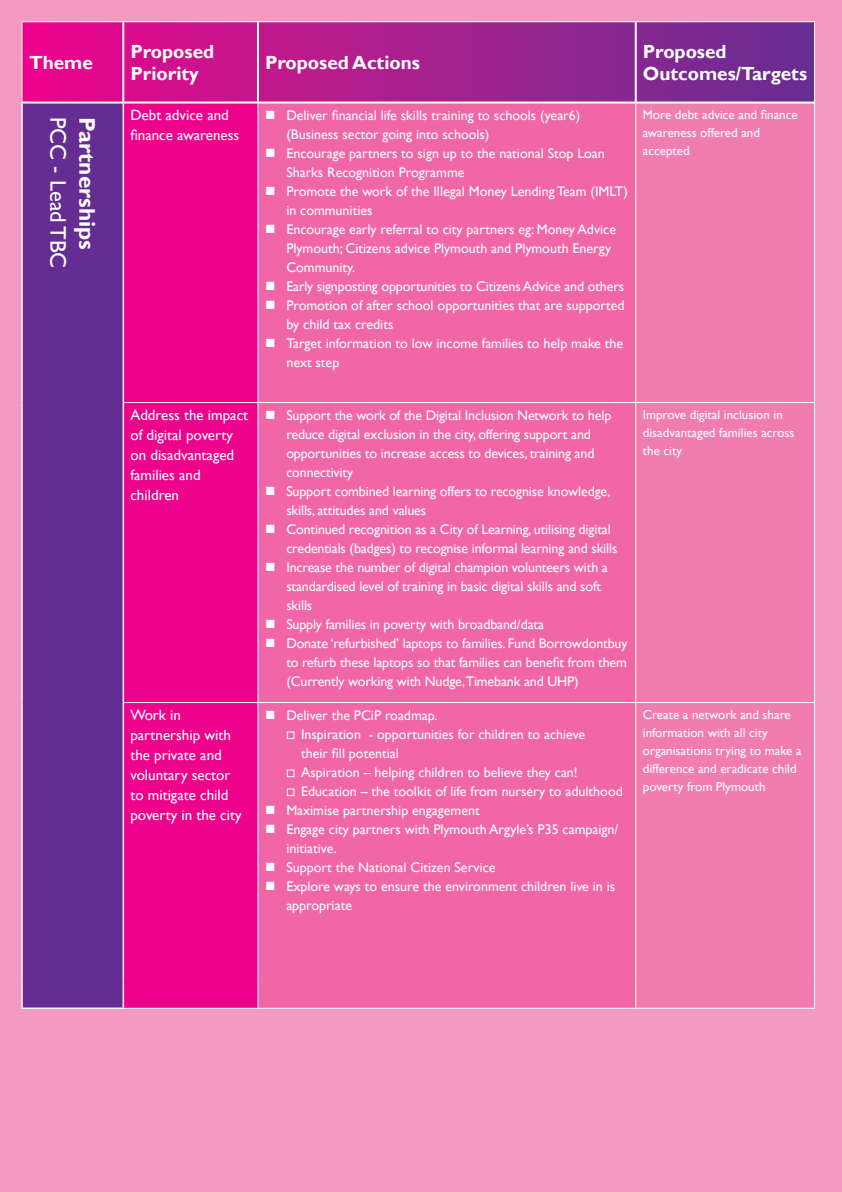
<style>
.page{position:relative;width:842px;height:1192px;background:#f499c2}
.page>*{position:absolute;margin:0;border:0;box-sizing:border-box;transform-origin:0 0}
.t1{font:700 22.5px "Gill Sans";color:#fff}
.t2{font:22.5px "Gill Sans";color:#fff}
.t3{font:700 19px/21.9px "Gill Sans";color:#fff}
.t4{font:15px/20px "Gill Sans";color:#fff}
.List_Paragraph{font:14px/19px "Gill Sans";color:#fff}
.List_Paragraph-2{font:13px/18px "Gill Sans";color:#fff}
</style>
<div class="page">
<svg style="left:23px;top:22px;width:791px;height:80px;background:#a91e8f"></svg>
<div style="left:23px;top:104px;width:100px;height:904px;background:#652d91"></div>
<div style="left:124px;top:104px;width:133px;height:904px;background:#ed028c"></div>
<div style="left:258px;top:104px;width:377px;height:904px;background:#f166a7"></div>
<div style="left:636px;top:104px;width:178px;height:904px;background:#f17cb0"></div>
<hr style="left:122px;top:22px;width:2px;height:80px;background:#fff">
<hr style="left:257px;top:22px;width:2px;height:80px;background:#fff">
<hr style="left:635px;top:22px;width:2px;height:80px;background:#fff">
<hr style="left:257px;top:104px;width:1px;height:298px;background:#fff">
<hr style="left:635px;top:104px;width:1px;height:298px;background:#fff">
<hr style="left:814px;top:103px;width:1px;height:299px;background:#fff">
<hr style="left:124px;top:402px;width:134px;height:1px;background:#fff">
<hr style="left:258px;top:402px;width:378px;height:1px;background:#fff">
<hr style="left:257px;top:403px;width:1px;height:299px;background:#fff">
<hr style="left:636px;top:402px;width:179px;height:1px;background:#fff">
<hr style="left:635px;top:403px;width:1px;height:299px;background:#fff">
<hr style="left:814px;top:403px;width:1px;height:299px;background:#fff">
<hr style="left:124px;top:702px;width:134px;height:1px;background:#fff">
<hr style="left:258px;top:702px;width:378px;height:1px;background:#fff">
<hr style="left:257px;top:703px;width:1px;height:280px;background:#fff">
<hr style="left:636px;top:702px;width:179px;height:1px;background:#fff">
<hr style="left:635px;top:703px;width:1px;height:280px;background:#fff">
<hr style="left:814px;top:703px;width:1px;height:280px;background:#fff">
<svg style="left:257px;top:983px;width:1px;height:25px"></svg>
<svg style="left:635px;top:983px;width:1px;height:25px"></svg>
<svg style="left:814px;top:983px;width:1px;height:25px"></svg>
<hr style="left:124px;top:1008px;width:134px;height:1px;background:#fff">
<hr style="left:258px;top:1008px;width:378px;height:1px;background:#fff">
<hr style="left:636px;top:1008px;width:179px;height:1px;background:#fff">
<hr style="left:21px;top:104px;width:2px;height:299px;background:#fff">
<hr style="left:123px;top:104px;width:1px;height:299px;background:#fff">
<hr style="left:21px;top:403px;width:2px;height:300px;background:#fff">
<hr style="left:123px;top:403px;width:1px;height:300px;background:#fff">
<hr style="left:21px;top:703px;width:2px;height:280px;background:#fff">
<hr style="left:123px;top:703px;width:1px;height:280px;background:#fff">
<hr style="left:21px;top:983px;width:2px;height:25px;background:#fff">
<svg style="left:123px;top:983px;width:1px;height:25px"></svg>
<hr style="left:21px;top:1008px;width:103px;height:1px;background:#fff">
<hr style="left:22px;top:22px;width:1px;height:80px;background:#fff">
<hr style="left:22px;top:21px;width:101px;height:1px;background:#fff">
<hr style="left:123px;top:21px;width:135px;height:1px;background:#fff">
<hr style="left:258px;top:21px;width:378px;height:1px;background:#fff">
<hr style="left:636px;top:21px;width:179px;height:1px;background:#fff">
<hr style="left:814px;top:22px;width:1px;height:81px;background:#fff">
<hr style="left:21px;top:102px;width:102px;height:2px;background:#fff">
<hr style="left:123px;top:102px;width:135px;height:2px;background:#fff">
<hr style="left:258px;top:102px;width:378px;height:2px;background:#fff">
<hr style="left:636px;top:102px;width:178px;height:2px;background:#fff">
<p class="t3" style="left:29px;top:52px;width:65px">Theme</p>
<p class="t3" style="left:130px;top:41px;width:85px">Proposed<br>Priority</p>
<p class="t3" style="left:265px;top:52px;width:156px">Proposed Actions</p>
<p class="t3" style="left:643px;top:41px;width:166px">Proposed<br>Outcomes/Targets</p>
<p class="t2" style="left:71px;top:117px;width:153px;rotate:90deg">PCC - Lead TBC</p>
<p class="t1" style="left:101px;top:117px;width:134px;rotate:90deg">Partnerships</p>
<p class="t4" style="left:130px;top:105px;width:110px">Debt advice and finance awareness</p>
<p class="List_Paragraph" style="left:286px;top:106px;width:296px;text-indent:-21px">■ Deliver financial life skills training to schools (year6) (Business sector going into schools)</p>
<p class="List_Paragraph-2" style="left:643px;top:105px;width:156px">More debt advice and finance awareness offered and accepted</p>
<p class="List_Paragraph" style="left:286px;top:144px;width:320px;text-indent:-21px">■ Encourage partners to sign up to the national Stop Loan<br>Sharks Recognition Programme</p>
<p class="List_Paragraph" style="left:286px;top:182px;width:343px;text-indent:-21px">■ Promote the work of the Illegal Money Lending Team (IMLT) in communities</p>
<p class="List_Paragraph" style="left:286px;top:220px;width:331px;text-indent:-21px">■ Encourage early referral to city partners eg: Money Advice<br>Plymouth; Citizens advice Plymouth and Plymouth Energy<br>Community.</p>
<p class="List_Paragraph" style="left:265px;top:277px;width:361px">■ Early signposting opportunities to Citizens Advice and others</p>
<p class="List_Paragraph" style="left:286px;top:296px;width:340px;text-indent:-21px">■ Promotion of after school opportunities that are supported by child tax credits</p>
<p class="List_Paragraph" style="left:286px;top:334px;width:338px;text-indent:-21px">■ Target information to low income families to help make the next step</p>
<p class="t4" style="left:130px;top:405px;width:119px">Address the impact of digital poverty on disadvantaged families and children</p>
<p class="List_Paragraph" style="left:286px;top:406px;width:326px;text-indent:-21px">■ Support the work of the Digital Inclusion Network to help reduce digital exclusion in the city, offering support and opportunities to increase access to devices, training and connectivity</p>
<p class="List_Paragraph" style="left:286px;top:482px;width:326px;text-indent:-21px">■ Support combined learning offers to recognise knowledge, skills, attitudes and values</p>
<p class="List_Paragraph" style="left:286px;top:520px;width:333px;text-indent:-21px">■ Continued recognition as a City of Learning, utilising digital credentials (badges) to recognise informal learning and skills</p>
<p class="List_Paragraph" style="left:286px;top:558px;width:323px;text-indent:-21px">■ Increase the number of digital champion volunteers with a standardised level of training in basic digital skills and soft skills</p>
<p class="List_Paragraph" style="left:265px;top:615px;width:280px">■ Supply families in poverty with broadband/data</p>
<p class="List_Paragraph" style="left:286px;top:634px;width:343px;text-align:justify;text-indent:-21px">■ Donate ‘refurbished’ laptops to families. Fund Borrowdontbuy to refurb these laptops so that families can benefit from them (Currently working with Nudge,Timebank and UHP)</p>
<p class="t4" style="left:130px;top:705px;width:113px">Work in partnership with the private and voluntary sector to mitigate child poverty in the city</p>
<p class="List_Paragraph" style="left:265px;top:706px;width:174px">■ Deliver the PCiP roadmap.</p>
<p class="List_Paragraph" style="left:301px;top:725px;width:286px;text-indent:-15px">■ Inspiration - opportunities for children to achieve their fill potential</p>
<p class="List_Paragraph" style="left:286px;top:763px;width:293px">■ Aspiration – helping children to believe they can!</p>
<p class="List_Paragraph" style="left:286px;top:782px;width:338px">■ Education – the toolkit of life from nursery to adulthood</p>
<p class="List_Paragraph" style="left:265px;top:801px;width:216px">■ Maximise partnership engagement</p>
<p class="List_Paragraph" style="left:286px;top:820px;width:334px;text-indent:-21px">■ Engage city partners with Plymouth Argyle’s P35 campaign/ initiative.</p>
<p class="List_Paragraph" style="left:265px;top:858px;width:232px">■ Support the National Citizen Service</p>
<p class="List_Paragraph" style="left:286px;top:877px;width:330px;text-indent:-21px">■ Explore ways to ensure the environment children live in is appropriate</p>
<p class="List_Paragraph-2" style="left:643px;top:405px;width:153px">Improve digital inclusion in disadvantaged families across the city</p>
<p class="List_Paragraph-2" style="left:643px;top:705px;width:160px">Create a network and share information with all city organisations trying to make a difference and eradicate child poverty from Plymouth</p>
</div>
